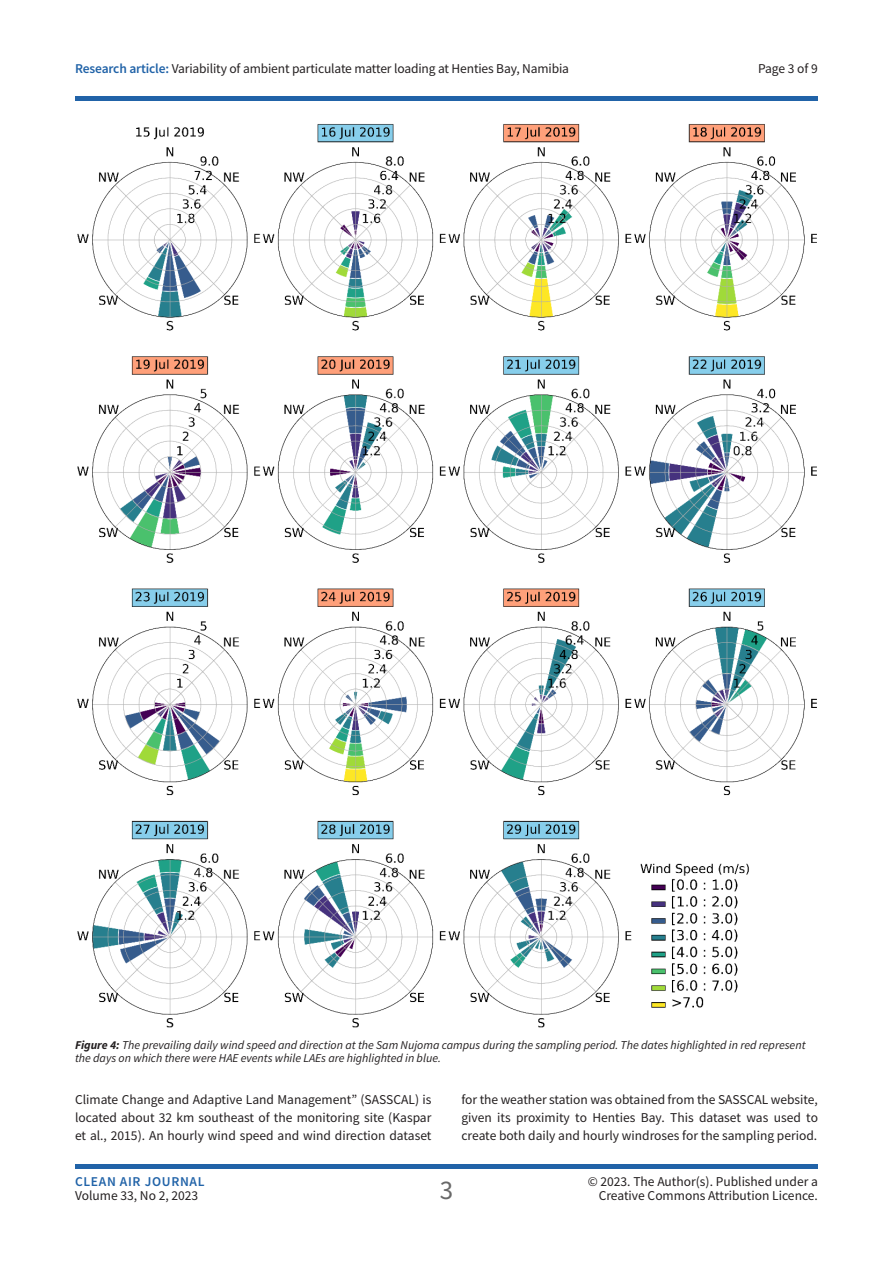
<style>
.page{position:relative;width:893px;height:1263px;background:#fff}
.page>*{position:absolute;margin:0;border:0;box-sizing:border-box;transform-origin:0 0}
.t1{font:27px "Source Sans Pro";color:#686868}
.t2{font:13.5px/18px "Source Sans Pro";color:#231f20;text-align:justify}
.t3{font:600 13.5px "Source Sans Pro";letter-spacing:.05em;color:#2163a8}
.t4{font:italic 12px/13.5px "Source Sans Pro";color:#231f20}
.s1{font-weight:600;color:#2163a8}
.s2{font-weight:700}
</style>
<div class="page">
<div style="left:75px;top:1164px;width:743px;height:5px;background:#2163a8"></div>
<hr style="left:75px;top:96px;width:743px;height:4px;background:#2163a8">
<img style="left:77px;top:124px;width:740px;height:904px">
<p class="t2" style="left:75px;top:59px;width:496px"><span class="s1">Research article:</span> Variability of ambient particulate matter loading at Henties Bay, Namibia</p>
<p class="t2" style="left:758px;top:59px;width:61px">Page 3 of 9</p>
<p class="t4" style="left:75px;top:1038px;width:732px"><span class="s2">Figure 4:</span> The prevailing daily wind speed and direction at the Sam Nujoma campus during the sampling period. The dates highlighted in red represent the days on which there were HAE events while LAEs are highlighted in blue.</p>
<p class="t2" style="left:75px;top:1091px;width:358px">Climate Change and Adaptive Land Management” (SASSCAL) is located about 32 km southeast of the monitoring site (Kaspar et al., 2015). An hourly wind speed and wind direction dataset</p>
<p class="t2" style="left:461px;top:1091px;width:358px">for the weather station was obtained from the SASSCAL website, given its proximity to Henties Bay. This dataset was used to create both daily and hourly windroses for the sampling period.</p>
<p class="t3" style="left:75px;top:1173px;width:131px">CLEAN AIR JOURNAL</p>
<p class="t2" style="left:75px;top:1186px;width:125px">Volume 33, No 2, 2023</p>
<p class="t2" style="left:588px;top:1172px;width:232px">© 2023. The Author(s). Published under a</p>
<h1 class="t1" style="left:440px;top:1173px;width:15px">3</h1>
<p class="t2" style="left:599px;top:1186px;width:221px">Creative Commons Attribution Licence.</p>
</div>
